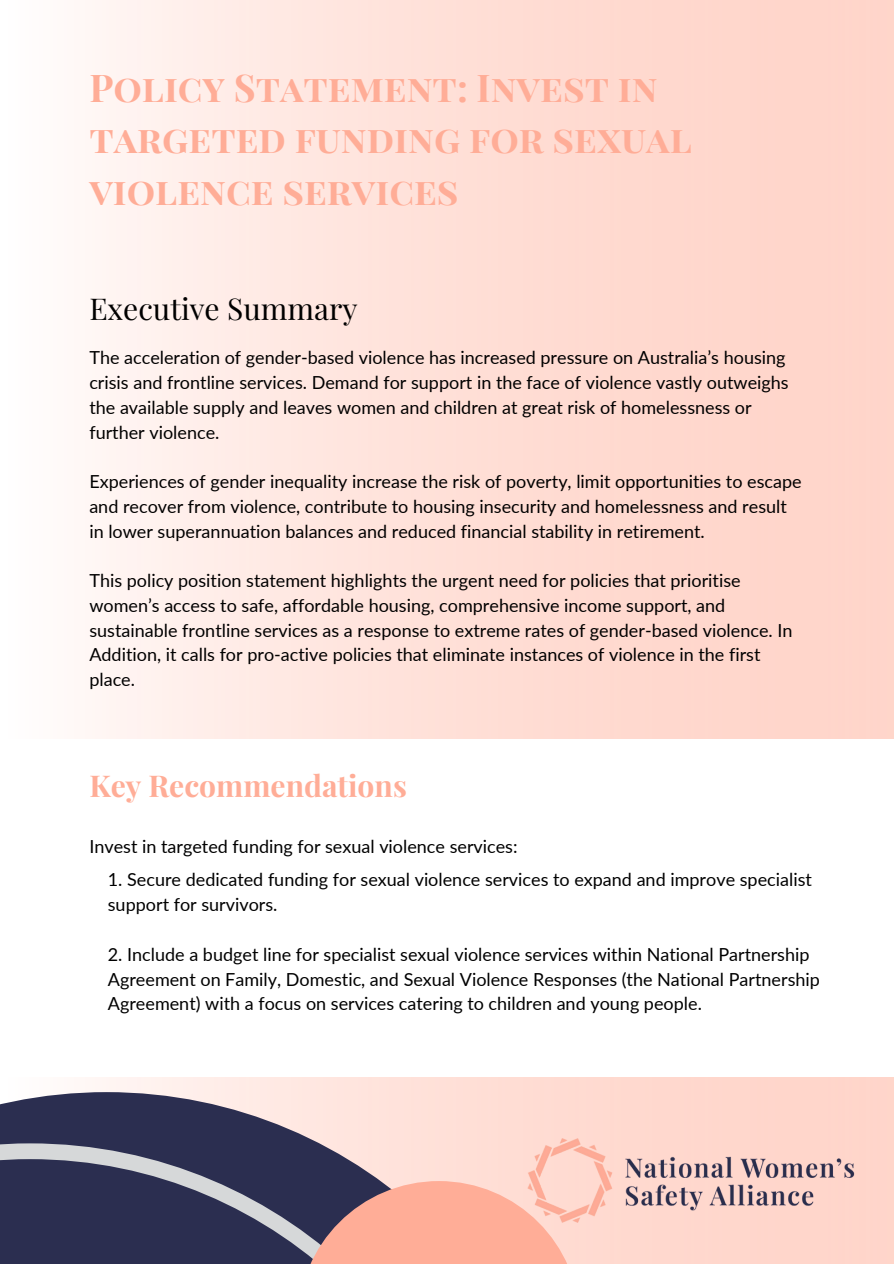
<style>
.page{position:relative;width:894px;height:1264px;background:#fff}
.page>*{position:absolute;margin:0;border:0;box-sizing:border-box;transform-origin:0 0}
.t1{font:700 37.5px/51.8px "Playfair Display SC";color:#ffad97}
.t2{font:700 30px "Playfair Display";color:#ffad97}
.t3{font:30px "Playfair Display";color:#000}
.t4{font:18px/24.8px "Lato";color:#000}
</style>
<div class="page">
<div style="left:0;top:0;width:893px;height:1263px;background:linear-gradient(to right,#fff8f6,#ffcfc2)"></div>
<svg style="left:0;top:1092px;width:572px;height:88px;background:#a697a1"></svg>
<svg style="left:0;top:1143px;width:496px;height:120px;background:#595770"></svg>
<svg style="left:298px;top:1180px;width:281px;height:83px;background:#d99b90"></svg>
<img style="left:522px;top:1128px;width:341px;height:105px">
<div style="left:0;top:739px;width:893px;height:337px;background:#fff"></div>
<h2 class="t1" style="left:89px;top:60px;width:604px">Policy Statement: Invest in targeted funding for sexual violence services</h2>
<h1 class="t3" style="left:89px;top:288px;width:269px">Executive Summary</h1>
<h3 class="t4" style="left:89px;top:345px;width:700px">The acceleration of gender-based violence has increased pressure on Australia’s housing crisis and frontline services. Demand for support in the face of violence vastly outweighs the available supply and leaves women and children at great risk of homelessness or further violence.</h3>
<p class="t4" style="left:89px;top:469px;width:713px">Experiences of gender inequality increase the risk of poverty, limit opportunities to escape and recover from violence, contribute to housing insecurity and homelessness and result in lower superannuation balances and reduced financial stability in retirement.</p>
<p class="t4" style="left:89px;top:568px;width:704px">This policy position statement highlights the urgent need for policies that prioritise women’s access to safe, affordable housing, comprehensive income support, and sustainable frontline services as a response to extreme rates of gender-based violence. In Addition, it calls for pro-active policies that eliminate instances of violence in the first place.</p>
<p class="t2" style="left:89px;top:764px;width:319px">Key Recommendations</p>
<p class="t4" style="left:89px;top:833px;width:429px">Invest in targeted funding for sexual violence services:</p>
<p class="t4" style="left:108px;top:867px;width:705px">1. Secure dedicated funding for sexual violence services to expand and improve specialist support for survivors.</p>
<p class="t4" style="left:108px;top:941px;width:713px">2. Include a budget line for specialist sexual violence services within National Partnership<br>Agreement on Family, Domestic, and Sexual Violence Responses (the National Partnership<br>Agreement) with a focus on services catering to children and young people.</p>
</div>
